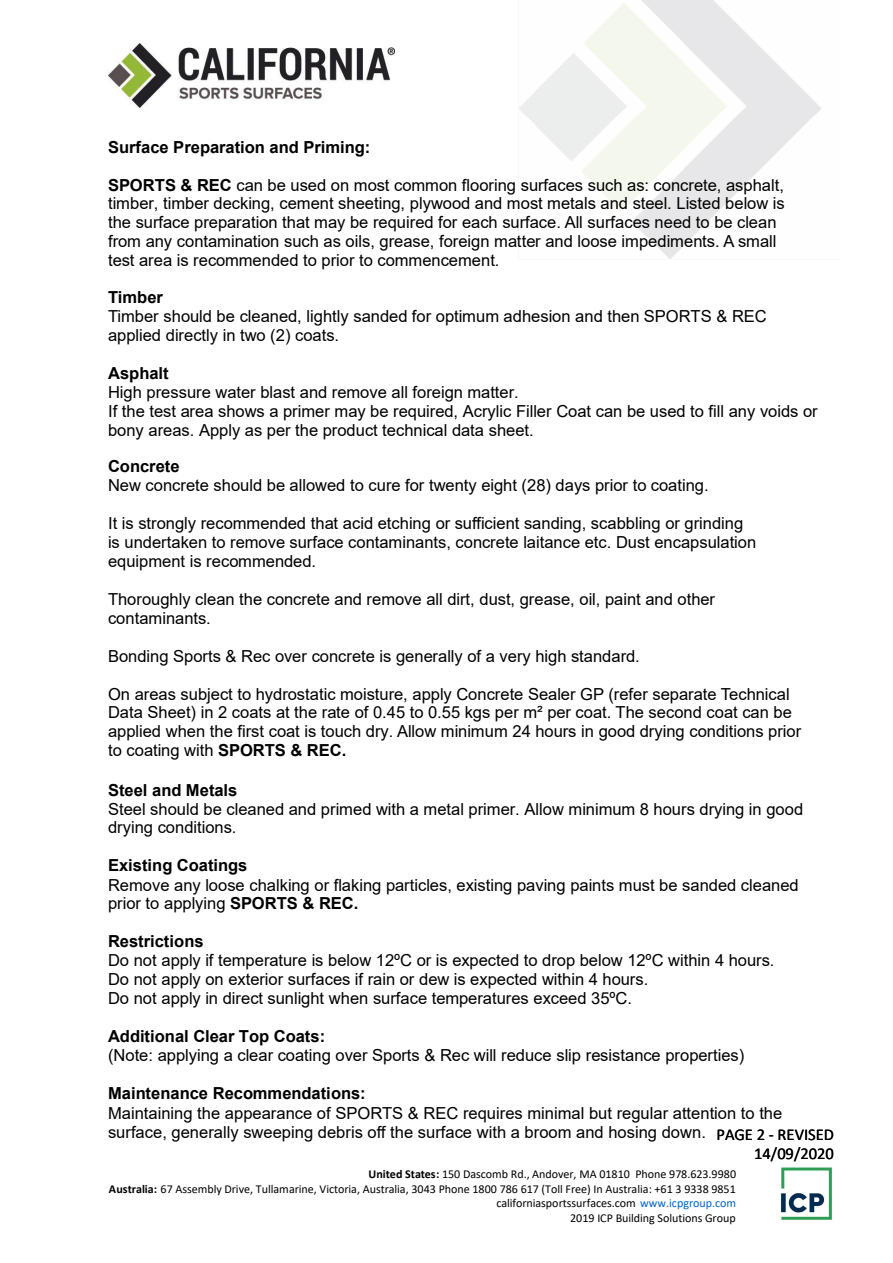
<style>
.page{position:relative;width:893px;height:1263px;background:#fff}
.page>*{position:absolute;margin:0;border:0;box-sizing:border-box;transform-origin:0 0}
.t1{font:16.5px/18.9px "Arial";color:#000}
.t2{font:700 16.5px "Arial";color:#000}
.t3{font:16.5px/18.9px "Calibri";color:#000;text-align:right}
.t4{font:12px "Calibri";color:#000}
.s1{font-weight:700}
.s2{color:#0563c1}
</style>
<div class="page">
<img style="left:108px;top:44px;width:286px;height:63px">
<img style="left:780px;top:1167px;width:52px;height:53px">
<p class="t2" style="left:108px;top:135px;width:264px">Surface Preparation and Priming:</p>
<p class="t1" style="left:108px;top:175px;width:678px"><span class="s1">SPORTS &amp; REC</span> can be used on most common flooring surfaces such as: concrete, asphalt, timber, timber decking, cement sheeting, plywood and most metals and steel. Listed below is the surface preparation that may be required for each surface. All surfaces need to be clean from any contamination such as oils, grease, foreign matter and loose impediments. A small test area is recommended to prior to commencement.</p>
<p class="t2" style="left:108px;top:285px;width:56px">Timber</p>
<p class="t1" style="left:108px;top:306px;width:660px">Timber should be cleaned, lightly sanded for optimum adhesion and then SPORTS &amp; REC applied directly in two (2) coats.</p>
<p class="t2" style="left:108px;top:361px;width:62px">Asphalt</p>
<p class="t1" style="left:108px;top:382px;width:412px">High pressure water blast and remove all foreign matter.</p>
<p class="t1" style="left:108px;top:401px;width:711px">If the test area shows a primer may be required, Acrylic Filler Coat can be used to fill any voids or bony areas. Apply as per the product technical data sheet.</p>
<p class="t2" style="left:108px;top:454px;width:73px">Concrete</p>
<p class="t1" style="left:108px;top:475px;width:602px">New concrete should be allowed to cure for twenty eight (28) days prior to coating.</p>
<p class="t1" style="left:108px;top:513px;width:650px">It is strongly recommended that acid etching or sufficient sanding, scabbling or grinding is undertaken to remove surface contaminants, concrete laitance etc. Dust encapsulation equipment is recommended.</p>
<p class="t1" style="left:108px;top:589px;width:609px">Thoroughly clean the concrete and remove all dirt, dust, grease, oil, paint and other contaminants.</p>
<p class="t1" style="left:108px;top:646px;width:533px">Bonding Sports &amp; Rec over concrete is generally of a very high standard.</p>
<p class="t1" style="left:108px;top:684px;width:695px">On areas subject to hydrostatic moisture, apply Concrete Sealer GP (refer separate Technical Data Sheet) in 2 coats at the rate of 0.45 to 0.55 kgs per m² per coat. The second coat can be applied when the first coat is touch dry. Allow minimum 24 hours in good drying conditions prior to coating with <span class="s1">SPORTS &amp; REC.</span></p>
<p class="t2" style="left:108px;top:778px;width:131px">Steel and Metals</p>
<p class="t1" style="left:108px;top:799px;width:697px">Steel should be cleaned and primed with a metal primer. Allow minimum 8 hours drying in good drying conditions.</p>
<p class="t2" style="left:108px;top:854px;width:141px">Existing Coatings</p>
<p class="t1" style="left:108px;top:875px;width:692px">Remove any loose chalking or flaking particles, existing paving paints must be sanded cleaned prior to applying <span class="s1">SPORTS &amp; REC.</span></p>
<p class="t2" style="left:108px;top:930px;width:97px">Restrictions</p>
<p class="t1" style="left:108px;top:951px;width:668px">Do not apply if temperature is below 12ºC or is expected to drop below 12ºC within 4 hours.</p>
<p class="t1" style="left:108px;top:970px;width:542px">Do not apply on exterior surfaces if rain or dew is expected within 4 hours.</p>
<p class="t1" style="left:108px;top:989px;width:526px">Do not apply in direct sunlight when surface temperatures exceed 35ºC.</p>
<p class="t2" style="left:108px;top:1025px;width:219px">Additional Clear Top Coats:</p>
<p class="t1" style="left:108px;top:1046px;width:638px">(Note: applying a clear coating over Sports &amp; Rec will reduce slip resistance properties)</p>
<p class="t2" style="left:108px;top:1082px;width:259px">Maintenance Recommendations:</p>
<p class="t1" style="left:108px;top:1103px;width:676px">Maintaining the appearance of SPORTS &amp; REC requires minimal but regular attention to the surface, generally sweeping debris off the surface with a broom and hosing down.</p>
<p class="t3" style="left:716px;top:1125px;width:119px">PAGE 2 - REVISED<br>14/09/2020</p>
<p class="t4" style="left:369px;top:1166px;width:369px"><span class="s1">United States:</span> 150 Dascomb Rd., Andover, MA 01810 Phone 978.623.9980</p>
<p class="t4" style="left:109px;top:1180px;width:628px"><span class="s1">Australia:</span> 67 Assembly Drive, Tullamarine, Victoria, Australia, 3043 Phone 1800 786 617 (Toll Free) In Australia: +61 3 9338 9851</p>
<p class="t4" style="left:496px;top:1195px;width:241px">californiasportssurfaces.com <span class="s2">www.icpgroup.com</span></p>
<p class="t4" style="left:570px;top:1209px;width:167px">2019 ICP Building Solutions Group</p>
</div>
